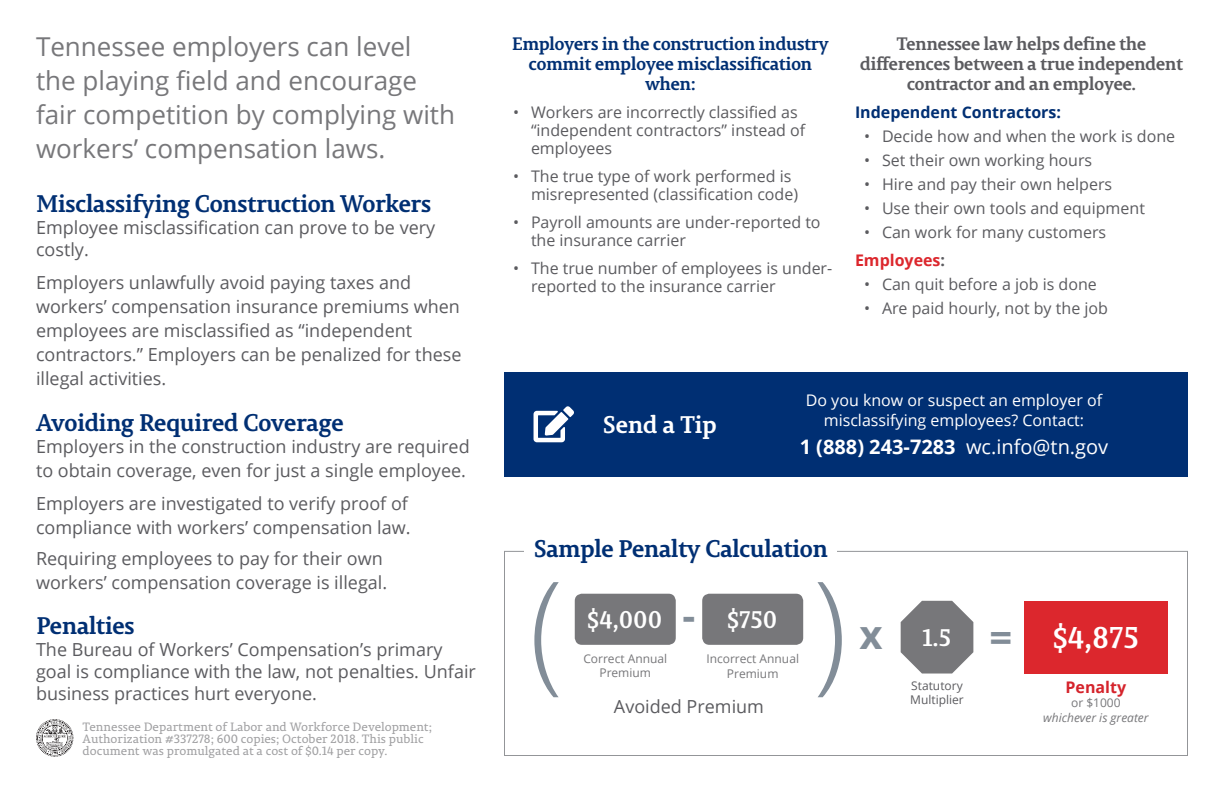
<style>
.page{position:relative;width:1224px;height:792px;background:#fff}
.page>*{position:absolute;margin:0;border:0;box-sizing:border-box;transform-origin:0 0}
.t1{font:300 condensed 132px "Open Sans";color:#828d98}
.t2{font:700 40px "Open Sans";color:#828d98}
.t3{font:700 30px "Permian Slab Serif Typeface";color:#fff}
.t4{font:26px/34px "Open Sans";color:#77777a}
.Sub_Heading{font:700 24px "Permian Slab Serif Typeface";letter-spacing:-.03em;color:#002f73}
.Featured_Headings{font:700 24px "Permian Slab Serif Typeface";letter-spacing:-.02em;color:#fff}
.t5{font:700 20px "Open Sans";color:#fff}
.Body_Text{font:18px/24px "Open Sans";color:#5b5b5f}
.t6{font:700 18px/20px "Permian Slab Serif Typeface";letter-spacing:-.03em;color:#5b5b5f;text-align:center}
.t7{font:700 18px/20px "Permian Slab Serif Typeface";letter-spacing:-.03em;color:#002f73;text-align:center}
.t8{font:16px/18px "Open Sans";color:#5b5b5f}
.t9{font:16px/20px "Open Sans";color:#fff;text-align:center}
.t10{font:700 16px "Open Sans";color:#002f73}
.t11{font:700 16px "Open Sans";color:#dc272d}
.t12{font:700 16px "Open Sans";color:#d5232b}
.t13{font:12px/12px "Permian Slab Serif Typeface";color:#77777a}
.t14{font:12px/14.4px "Open Sans";color:#77777a;text-align:center}
.t15{font:12px/14.4px "Open Sans";color:#5b5b5f}
.t16{font:italic 12px "Open Sans";color:#77777a}
.s1{color:#5b5b5f}
.s2{font-weight:400}
</style>
<div class="page">
<div style="left:504px;top:372px;width:684px;height:105px;background:#002f73"></div>
<svg style="left:534px;top:406px;width:40px;height:36px"></svg>
<div style="left:504px;top:551px;width:684px;height:205px;background:#fff;border:1px solid #939598"></div>
<div style="left:575px;top:594px;width:101px;height:51px;background:#77777a;border-radius:7px"></div>
<div style="left:702px;top:594px;width:101px;height:51px;background:#77777a;border-radius:7px"></div>
<div style="left:1024px;top:601px;width:144px;height:73px;background:#dc272d"></div>
<svg style="left:901px;top:601px;width:72px;height:73px"></svg>
<div style="left:525px;top:539px;width:312px;height:25px;background:#fff"></div>
<svg style="left:36px;top:719px;width:37px;height:38px"></svg>
<p class="t4" style="left:36px;top:29px;width:421px">Tennessee employers can level the playing field and encourage fair competition by complying with workers’ compensation laws.</p>
<p class="Sub_Heading" style="left:36px;top:184px;width:397px">Misclassifying Construction Workers</p>
<p class="Body_Text" style="left:36px;top:216px;width:401px;line-height:22px">Employee misclassification can prove to be very costly.</p>
<p class="Body_Text" style="left:36px;top:270px;width:427px">Employers unlawfully avoid paying taxes and workers’ compensation insurance premiums when employees are misclassified as “independent contractors.” Employers can be penalized for these illegal activities.</p>
<p class="Sub_Heading" style="left:36px;top:402px;width:310px">Avoiding Required Coverage</p>
<p class="Body_Text" style="left:36px;top:434px;width:435px">Employers in the construction industry are required to obtain coverage, even for just a single employee.</p>
<p class="Body_Text" style="left:36px;top:491px;width:376px">Employers are investigated to verify proof of compliance with workers’ compensation law.</p>
<p class="Body_Text" style="left:36px;top:546px;width:353px">Requiring employees to pay for their own workers’ compensation coverage is illegal.</p>
<p class="Sub_Heading" style="left:36px;top:606px;width:100px">Penalties</p>
<p class="Body_Text" style="left:36px;top:638px;width:441px;line-height:22px">The Bureau of Workers’ Compensation’s primary goal is compliance with the law, not penalties. Unfair business practices hurt everyone.</p>
<p class="t13" style="left:83px;top:720px;width:351px">Tennessee Department of Labor and Workforce Development;<br>Authorization #337278; 600 copies; October 2018. This public document was promulgated at a cost of $0.14 per copy.</p>
<p class="t7" style="left:512px;top:32px;width:319px">Employers in the construction industry commit employee misclassification when:</p>
<p class="t8" style="left:531px;top:102px;width:276px;text-indent:-18px">• Workers are incorrectly classified as “independent contractors” instead of employees</p>
<p class="t8" style="left:531px;top:166px;width:269px;text-indent:-18px">• The true type of work performed is misrepresented (classification code)</p>
<p class="t8" style="left:531px;top:212px;width:291px;text-indent:-18px">• Payroll amounts are under-reported to the insurance carrier</p>
<p class="t8" style="left:531px;top:258px;width:303px;text-indent:-18px">• The true number of employees is under&shy;reported to the insurance carrier</p>
<p class="t6" style="left:860px;top:32px;width:325px">Tennessee law helps define the differences between a true independent contractor and an employee.</p>
<p class="t10" style="left:855px;top:100px;width:208px">Independent Contractors:</p>
<p class="t8" style="left:864px;top:126px;width:313px">• Decide how and when the work is done</p>
<p class="t8" style="left:864px;top:150px;width:230px">• Set their own working hours</p>
<p class="t8" style="left:864px;top:174px;width:250px">• Hire and pay their own helpers</p>
<p class="t8" style="left:864px;top:198px;width:282px">• Use their own tools and equipment</p>
<p class="t8" style="left:864px;top:222px;width:244px">• Can work for many customers</p>
<p class="t11" style="left:855px;top:248px;width:92px">Employees<span class="s1">:</span></p>
<p class="t8" style="left:864px;top:274px;width:234px">• Can quit before a job is done</p>
<p class="t8" style="left:864px;top:298px;width:245px">• Are paid hourly, not by the job</p>
<p class="Featured_Headings" style="left:603px;top:405px;width:116px">Send a Tip</p>
<p class="t9" style="left:806px;top:390px;width:298px">Do you know or suspect an employer of misclassifying employees? Contact:</p>
<p class="t5" style="left:800px;top:433px;width:310px">1 (888) 243-7283 <span class="s2">wc.info@tn.gov</span></p>
<p class="Sub_Heading" style="left:534px;top:529px;width:296px">Sample Penalty Calculation</p>
<p class="t1" style="left:528px;top:539px;width:38px">(</p>
<p class="t1" style="left:812px;top:539px;width:38px">)</p>
<p class="Featured_Headings" style="left:587px;top:600px;width:76px">$4,000</p>
<p class="Featured_Headings" style="left:727px;top:600px;width:52px">$750</p>
<p class="t2" style="left:683px;top:587px;width:14px">-</p>
<p class="t14" style="left:583px;top:651px;width:85px">Correct Annual<br>Premium</p>
<p class="Body_Text" style="left:614px;top:694px;width:152px">Avoided Premium</p>
<p class="t14" style="left:706px;top:652px;width:94px">Incorrect Annual<br>Premium</p>
<p class="t2" style="left:860px;top:607px;width:25px">x</p>
<p class="Featured_Headings" style="left:922px;top:618px;width:31px">1.5</p>
<p class="t2" style="left:990px;top:609px;width:24px">=</p>
<p class="t3" style="left:1053px;top:613px;width:88px">$4,875</p>
<p class="t15" style="left:910px;top:678px;width:55px">Statutory<br>Multiplier</p>
<p class="t12" style="left:1066px;top:676px;width:62px">Penalty</p>
<p class="t14" style="left:1071px;top:695px;width:51px">or $1000</p>
<p class="t16" style="left:1043px;top:709px;width:107px">whichever is greater</p>
</div>
